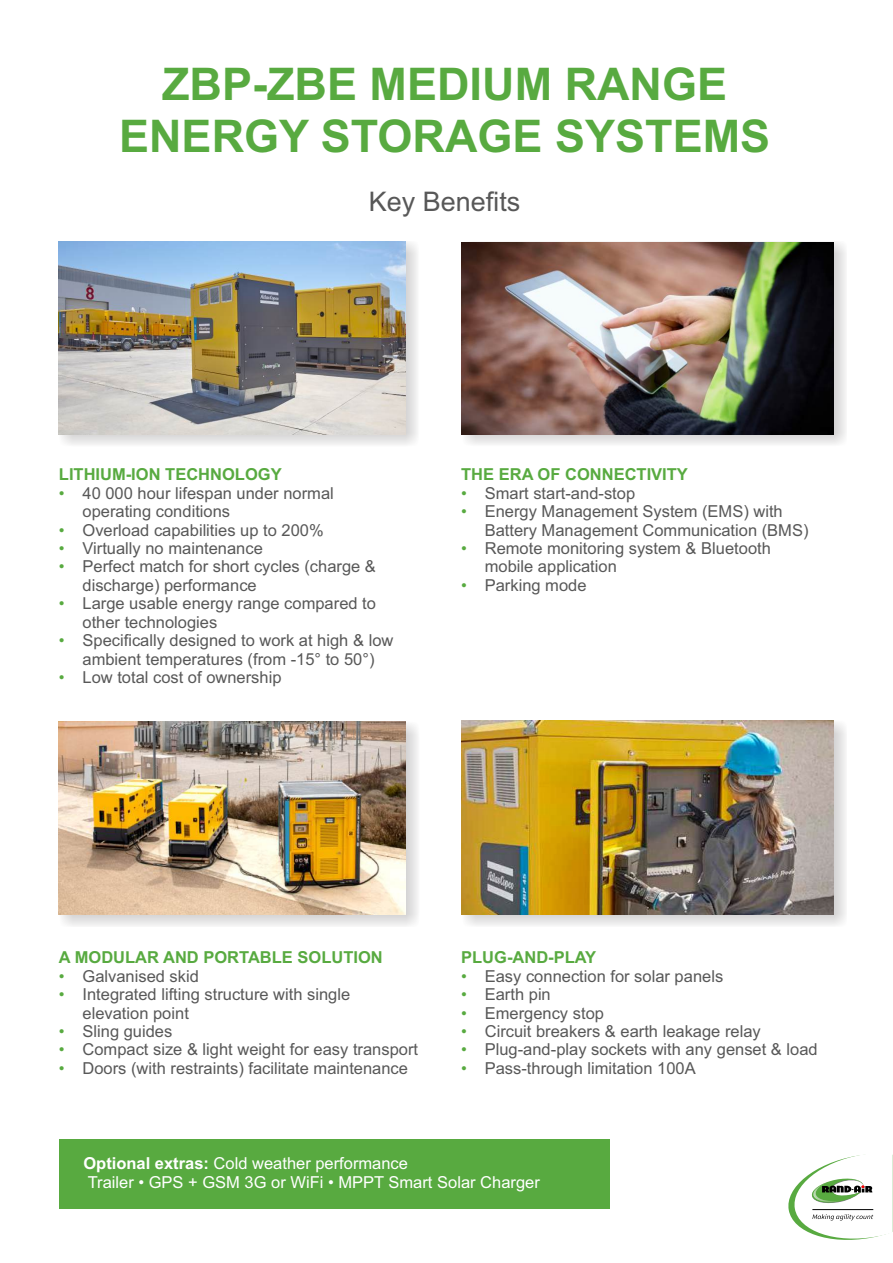
<style>
.page{position:relative;width:893px;height:1263px;background:#fff}
.page>*{position:absolute;margin:0;border:0;box-sizing:border-box;transform-origin:0 0}
.t1{font:700 45px/52.3px "Arial";color:#58aa40;text-align:center}
.t2{font:27px "Arial";color:#585858}
.t3{font:16.5px/18.5px "Arial";color:#585858}
.t4{font:16.5px/18.5px "Arial";color:#fff}
.t5{font:700 16.5px "Arial";color:#58aa40}
.s1{color:#58aa40}
.s2{font-weight:700}
</style>
<div class="page">
<div style="left:59px;top:1139px;width:550px;height:70px;background:#58aa40"></div>
<div style="left:59px;top:242px;width:787px;height:685px;background:#373435;opacity:.22"></div>
<img style="left:461px;top:721px;width:372px;height:193px">
<img style="left:461px;top:242px;width:372px;height:192px">
<img style="left:59px;top:722px;width:346px;height:192px">
<img style="left:59px;top:241px;width:347px;height:193px">
<svg style="left:788px;top:1154px;width:105px;height:86px"></svg>
<hr style="left:812px;top:1209px;width:61px;height:1px;background:#000">
<h1 class="t1" style="left:119px;top:62px;width:653px">ZBP-ZBE MEDIUM RANGE<br>ENERGY STORAGE SYSTEMS</h1>
<h2 class="t2" style="left:369px;top:192px;width:153px">Key Benefits</h2>
<p class="t5" style="left:59px;top:468px;width:224px">LITHIUM-ION TECHNOLOGY</p>
<p class="t3" style="left:83px;top:485px;width:253px;text-indent:-24px"><span class="s1">•</span> 40 000 hour lifespan under normal operating conditions</p>
<p class="t3" style="left:59px;top:522px;width:266px"><span class="s1">•</span> Overload capabilities up to 200%</p>
<p class="t3" style="left:59px;top:540px;width:205px"><span class="s1">•</span> Virtually no maintenance</p>
<p class="t3" style="left:83px;top:559px;width:295px;text-indent:-24px"><span class="s1">•</span> Perfect match for short cycles (charge &amp; discharge) performance</p>
<p class="t3" style="left:83px;top:596px;width:295px;text-indent:-24px"><span class="s1">•</span> Large usable energy range compared to other technologies</p>
<p class="t3" style="left:59px;top:633px;width:336px;text-align:center"><span class="s1">•</span> Specifically designed to work at high &amp; low ambient temperatures (from -15° to 50°)</p>
<p class="t3" style="left:59px;top:669px;width:224px"><span class="s1">•</span> Low total cost of ownership</p>
<p class="t5" style="left:461px;top:468px;width:228px">THE ERA OF CONNECTIVITY</p>
<p class="t3" style="left:461px;top:485px;width:175px"><span class="s1">•</span> Smart start-and-stop</p>
<p class="t3" style="left:485px;top:504px;width:325px;text-indent:-24px"><span class="s1">•</span> Energy Management System (EMS) with<br>Battery Management Communication (BMS)</p>
<p class="t3" style="left:485px;top:540px;width:288px;text-indent:-24px"><span class="s1">•</span> Remote monitoring system &amp; Bluetooth mobile application</p>
<p class="t3" style="left:461px;top:577px;width:127px"><span class="s1">•</span> Parking mode</p>
<p class="t5" style="left:59px;top:951px;width:325px">A MODULAR AND PORTABLE SOLUTION</p>
<p class="t3" style="left:59px;top:968px;width:142px"><span class="s1">•</span> Galvanised skid</p>
<p class="t3" style="left:83px;top:987px;width:269px;text-indent:-24px"><span class="s1">•</span> Integrated lifting structure with single elevation point</p>
<p class="t3" style="left:59px;top:1023px;width:115px"><span class="s1">•</span> Sling guides</p>
<p class="t3" style="left:59px;top:1042px;width:361px"><span class="s1">•</span> Compact size &amp; light weight for easy transport</p>
<p class="t3" style="left:59px;top:1060px;width:351px"><span class="s1">•</span> Doors (with restraints) facilitate maintenance</p>
<p class="t5" style="left:461px;top:951px;width:137px">PLUG-AND-PLAY</p>
<p class="t3" style="left:461px;top:968px;width:264px"><span class="s1">•</span> Easy connection for solar panels</p>
<p class="t3" style="left:461px;top:987px;width:91px"><span class="s1">•</span> Earth pin</p>
<p class="t3" style="left:461px;top:1005px;width:144px"><span class="s1">•</span> Emergency stop</p>
<p class="t3" style="left:461px;top:1023px;width:301px"><span class="s1">•</span> Circuit breakers &amp; earth leakage relay</p>
<p class="t3" style="left:461px;top:1042px;width:358px"><span class="s1">•</span> Plug-and-play sockets with any genset &amp; load</p>
<p class="t3" style="left:461px;top:1060px;width:236px"><span class="s1">•</span> Pass-through limitation 100A</p>
<p class="t4" style="left:83px;top:1156px;width:458px"><span class="s2">Optional extras:</span> Cold weather performance<br>Trailer • GPS + GSM 3G or WiFi • MPPT Smart Solar Charger</p>
</div>
